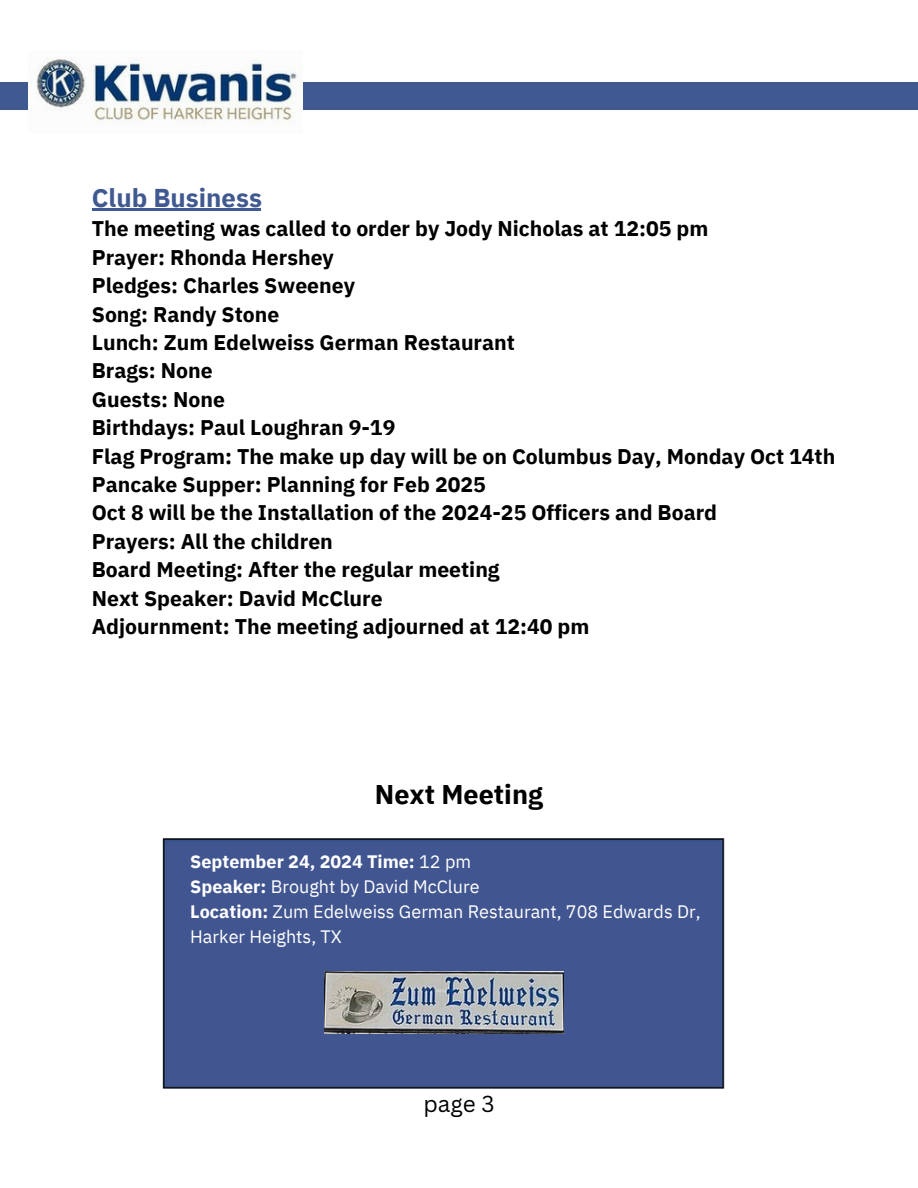
<style>
.page{position:relative;width:918px;height:1188px;background:#fff}
.page>*{position:absolute;margin:0;border:0;box-sizing:border-box;transform-origin:0 0}
.t1{font:700 27px "IBM Plex Sans";color:#000}
.t2{font:700 25.8px "IBM Plex Sans";color:#415991}
.t3{font:22.5px "Canva Sans";color:#000}
.t4{font:700 21.15px/28.3px "IBM Plex Sans";color:#000}
.t5{font:18px/24.8px "IBM Plex Sans";color:#fff}
.t6{font:700 18px "IBM Plex Sans";color:#fff}
.s1{font-weight:400}
.s2{font-weight:700}
</style>
<div class="page">
<div style="left:162px;top:838px;width:563px;height:251px;background:#415591"></div>
<img style="left:324px;top:971px;width:240px;height:62px">
<div style="left:0;top:82px;width:918px;height:28px;background:#415991"></div>
<img style="left:28px;top:58px;width:275px;height:65px">
<hr style="left:92px;top:209px;width:168px;height:2px;background:#415991">
<p class="t2" style="left:92px;top:180px;width:172px">Club Business</p>
<p class="t4" style="left:92px;top:214px;width:745px">The meeting was called to order by Jody Nicholas at 12:05 pm<br>Prayer: Rhonda Hershey<br>Pledges: Charles Sweeney<br>Song: Randy Stone<br>Lunch: Zum Edelweiss German Restaurant<br>Brags: None<br>Guests: None<br>Birthdays: Paul Loughran 9-19<br>Flag Program: The make up day will be on Columbus Day, Monday Oct 14th Pancake Supper: Planning for Feb 2025<br>Oct 8 will be the Installation of the 2024-25 Officers and Board<br>Prayers: All the children<br>Board Meeting: After the regular meeting<br>Next Speaker: David McClure<br>Adjournment: The meeting adjourned at 12:40 pm</p>
<p class="t1" style="left:375px;top:776px;width:170px">Next Meeting</p>
<p class="t6" style="left:190px;top:850px;width:282px">September 24, 2024 Time: <span class="s1">12 pm</span></p>
<p class="t5" style="left:190px;top:874px;width:291px"><span class="s2">Speaker:</span> Brought by David McClure</p>
<p class="t5" style="left:190px;top:899px;width:512px"><span class="s2">Location:</span> Zum Edelweiss German Restaurant, 708 Edwards Dr,<br>Harker Heights, TX</p>
<h3 class="t3" style="left:424px;top:1088px;width:72px">page 3</h3>
</div>
